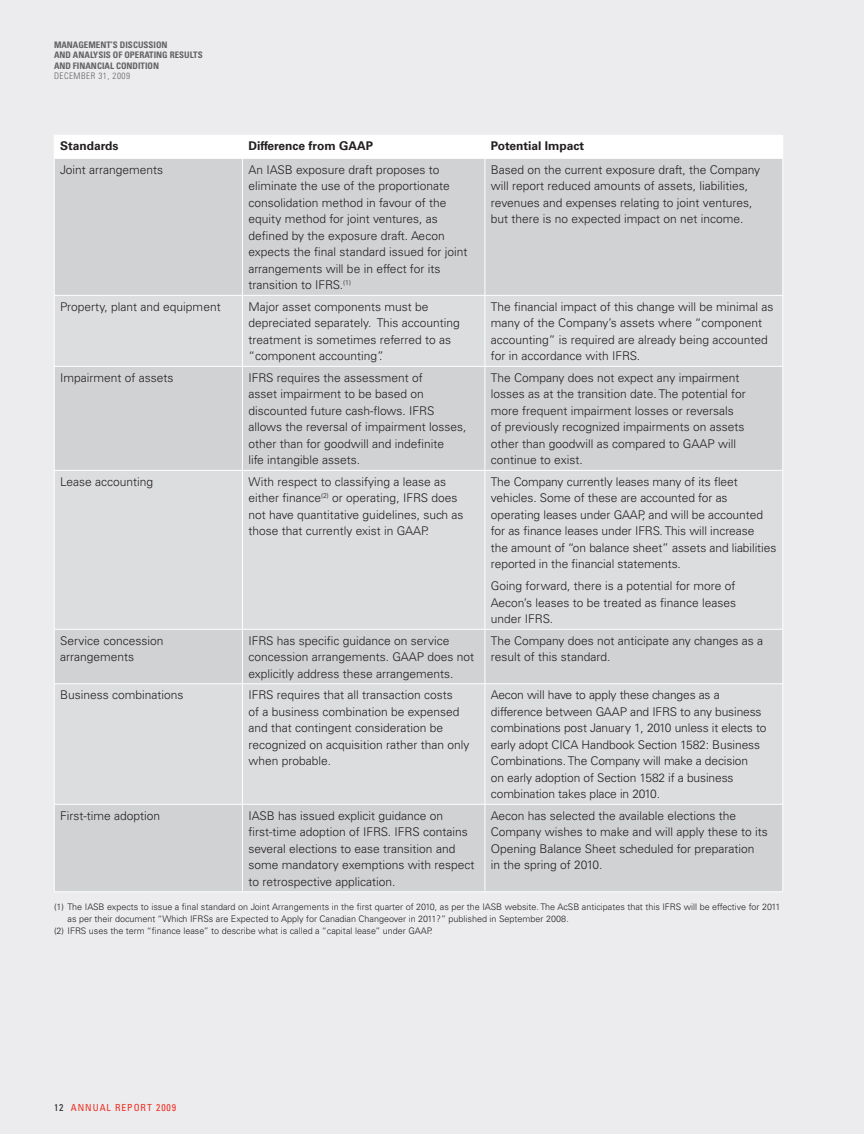
<style>
.page{position:relative;width:864px;height:1134px;background:#ececee}
.page>*{position:absolute;margin:0;border:0;box-sizing:border-box;transform-origin:0 0}
.t1{font:300 12px/16.5px "Univers";color:#231f20}
.t2{font:700 12px "Univers";color:#231f20}
.t3{font:condensed 9.75px "Univers";letter-spacing:.1em;color:#ee2e22}
.t4{font:300 9px "Univers";color:#231f20}
.t5{font:700 condensed 9px/10.5px "Univers";color:#636366}
.t6{font:300 condensed 9px "Univers";letter-spacing:.06em;color:#636366}
.s1{color:#231f20}
</style>
<div class="page">
<div style="left:55px;top:159px;width:728px;height:733px;background:#d1d2d4"></div>
<svg style="left:55px;top:296px;width:728px;height:508px;fill:#dcdddf"></svg>
<div style="left:54px;top:135px;width:729px;height:23px;background:#fff"></div>
<hr style="left:54px;top:158px;width:188px;height:1px;background:#fff">
<hr style="left:54px;top:159px;width:1px;height:136px;background:#fff">
<hr style="left:242px;top:158px;width:243px;height:1px;background:#fff">
<hr style="left:242px;top:159px;width:1px;height:136px;background:#fff">
<hr style="left:485px;top:158px;width:298px;height:1px;background:#fff">
<hr style="left:485px;top:159px;width:1px;height:136px;background:#fff">
<hr style="left:783px;top:159px;width:1px;height:136px;background:#fff">
<hr style="left:54px;top:295px;width:188px;height:1px;background:#fff">
<hr style="left:54px;top:296px;width:1px;height:70px;background:#fff">
<hr style="left:242px;top:295px;width:243px;height:1px;background:#fff">
<hr style="left:242px;top:296px;width:1px;height:70px;background:#fff">
<hr style="left:485px;top:295px;width:298px;height:1px;background:#fff">
<hr style="left:485px;top:296px;width:1px;height:70px;background:#fff">
<hr style="left:783px;top:296px;width:1px;height:70px;background:#fff">
<hr style="left:54px;top:366px;width:188px;height:1px;background:#fff">
<hr style="left:54px;top:367px;width:1px;height:103px;background:#fff">
<hr style="left:242px;top:366px;width:243px;height:1px;background:#fff">
<hr style="left:242px;top:367px;width:1px;height:103px;background:#fff">
<hr style="left:485px;top:366px;width:298px;height:1px;background:#fff">
<hr style="left:485px;top:367px;width:1px;height:103px;background:#fff">
<hr style="left:783px;top:367px;width:1px;height:103px;background:#fff">
<hr style="left:54px;top:470px;width:188px;height:1px;background:#fff">
<hr style="left:54px;top:471px;width:1px;height:158px;background:#fff">
<hr style="left:242px;top:470px;width:243px;height:1px;background:#fff">
<hr style="left:242px;top:471px;width:1px;height:158px;background:#fff">
<hr style="left:485px;top:470px;width:298px;height:1px;background:#fff">
<hr style="left:485px;top:471px;width:1px;height:158px;background:#fff">
<hr style="left:783px;top:471px;width:1px;height:158px;background:#fff">
<hr style="left:54px;top:629px;width:188px;height:1px;background:#fff">
<hr style="left:54px;top:629px;width:1px;height:55px;background:#fff">
<hr style="left:242px;top:629px;width:243px;height:1px;background:#fff">
<hr style="left:242px;top:629px;width:1px;height:55px;background:#fff">
<hr style="left:485px;top:629px;width:298px;height:1px;background:#fff">
<hr style="left:485px;top:629px;width:1px;height:55px;background:#fff">
<hr style="left:783px;top:629px;width:1px;height:55px;background:#fff">
<hr style="left:54px;top:684px;width:188px;height:1px;background:#fff">
<hr style="left:54px;top:684px;width:1px;height:120px;background:#fff">
<hr style="left:242px;top:684px;width:243px;height:1px;background:#fff">
<hr style="left:242px;top:684px;width:1px;height:120px;background:#fff">
<hr style="left:485px;top:684px;width:298px;height:1px;background:#fff">
<hr style="left:485px;top:684px;width:1px;height:120px;background:#fff">
<hr style="left:783px;top:684px;width:1px;height:120px;background:#fff">
<hr style="left:54px;top:804px;width:188px;height:1px;background:#fff">
<hr style="left:54px;top:804px;width:1px;height:88px;background:#fff">
<hr style="left:242px;top:804px;width:243px;height:1px;background:#fff">
<hr style="left:242px;top:804px;width:1px;height:88px;background:#fff">
<hr style="left:485px;top:804px;width:298px;height:1px;background:#fff">
<hr style="left:485px;top:804px;width:1px;height:88px;background:#fff">
<hr style="left:783px;top:804px;width:1px;height:88px;background:#fff">
<hr style="left:54px;top:892px;width:188px;height:1px;background:#fff">
<hr style="left:242px;top:892px;width:243px;height:1px;background:#fff">
<hr style="left:485px;top:892px;width:298px;height:1px;background:#fff">
<p class="t5" style="left:54px;top:39px;width:150px">MANAGEMENT’S DISCUSSION<br>AND ANALYSIS OF OPERATING RESULTS<br>AND FINANCIAL CONDITION</p>
<p class="t6" style="left:54px;top:71px;width:78px">DECEMBER 31, 2009</p>
<p class="t2" style="left:60px;top:139px;width:60px">Standards</p>
<p class="t2" style="left:248px;top:139px;width:126px">Difference from GAAP</p>
<p class="t2" style="left:491px;top:139px;width:95px">Potential Impact</p>
<p class="t1" style="left:60px;top:161px;width:104px">Joint arrangements</p>
<p class="t1" style="left:248px;top:161px;width:221px">An IASB exposure draft proposes to eliminate the use of the proportionate consolidation method in favour of the equity method for joint ventures, as defined by the exposure draft. Aecon expects the final standard issued for joint arrangements will be in effect for its transition to IFRS.<sup>(1)</sup></p>
<p class="t1" style="left:491px;top:161px;width:271px">Based on the current exposure draft, the Company will report reduced amounts of assets, liabilities, revenues and expenses relating to joint ventures, but there is no expected impact on net income.</p>
<p class="t1" style="left:60px;top:298px;width:162px">Property, plant and equipment</p>
<p class="t1" style="left:248px;top:298px;width:213px">Major asset components must be depreciated separately. This accounting treatment is sometimes referred to as “component accounting”.</p>
<p class="t1" style="left:491px;top:298px;width:284px">The financial impact of this change will be minimal as many of the Company’s assets where “component accounting” is required are already being accounted for in accordance with IFRS.</p>
<p class="t1" style="left:60px;top:369px;width:115px">Impairment of assets</p>
<p class="t1" style="left:248px;top:369px;width:219px">IFRS requires the assessment of<br>asset impairment to be based on discounted future cash-flows. IFRS allows the reversal of impairment losses, other than for goodwill and indefinite<br>life intangible assets.</p>
<p class="t1" style="left:491px;top:369px;width:256px">The Company does not expect any impairment losses as at the transition date. The potential for more frequent impairment losses or reversals of previously recognized impairments on assets other than goodwill as compared to GAAP will continue to exist.</p>
<p class="t1" style="left:60px;top:473px;width:95px">Lease accounting</p>
<p class="t1" style="left:248px;top:473px;width:216px">With respect to classifying a lease as either finance<sup>(2)</sup> or operating, IFRS does not have quantitative guidelines, such as those that currently exist in GAAP.</p>
<p class="t1" style="left:491px;top:473px;width:287px">The Company currently leases many of its fleet vehicles. Some of these are accounted for as operating leases under GAAP, and will be accounted for as finance leases under IFRS. This will increase<br>the amount of “on balance sheet” assets and liabilities reported in the financial statements.</p>
<p class="t1" style="left:491px;top:578px;width:247px;text-align:justify">Going forward, there is a potential for more of Aecon’s leases to be treated as finance leases under IFRS.</p>
<p class="t1" style="left:60px;top:632px;width:105px">Service concession arrangements</p>
<p class="t1" style="left:248px;top:632px;width:227px">IFRS has specific guidance on service concession arrangements. GAAP does not explicitly address these arrangements.</p>
<p class="t1" style="left:491px;top:632px;width:274px">The Company does not anticipate any changes as a result of this standard.</p>
<p class="t1" style="left:60px;top:687px;width:125px">Business combinations</p>
<p class="t1" style="left:248px;top:687px;width:223px">IFRS requires that all transaction costs<br>of a business combination be expensed and that contingent consideration be recognized on acquisition rather than only when probable.</p>
<p class="t1" style="left:491px;top:687px;width:277px">Aecon will have to apply these changes as a difference between GAAP and IFRS to any business combinations post January 1, 2010 unless it elects to early adopt CICA Handbook Section 1582: Business Combinations. The Company will make a decision<br>on early adoption of Section 1582 if a business combination takes place in 2010.</p>
<p class="t1" style="left:60px;top:807px;width:102px">First-time adoption</p>
<p class="t1" style="left:248px;top:807px;width:228px">IASB has issued explicit guidance on first-time adoption of IFRS. IFRS contains several elections to ease transition and some mandatory exemptions with respect to retrospective application.</p>
<p class="t1" style="left:491px;top:807px;width:278px">Aecon has selected the available elections the Company wishes to make and will apply these to its Opening Balance Sheet scheduled for preparation<br>in the spring of 2010.</p>
<p class="t4" style="left:54px;top:902px;width:728px">(1) The IASB expects to issue a final standard on Joint Arrangements in the first quarter of 2010, as per the IASB website. The AcSB anticipates that this IFRS will be effective for 2011</p>
<p class="t4" style="left:68px;top:914px;width:503px">as per their document “Which IFRSs are Expected to Apply for Canadian Changeover in 2011?” published in September 2008.</p>
<p class="t4" style="left:54px;top:926px;width:380px">(2) IFRS uses the term “finance lease” to describe what is called a “capital lease” under GAAP.</p>
<p class="t3" style="left:54px;top:1101px;width:124px"><span class="s1">12</span> ANNUAL REPORT 2009</p>
</div>
